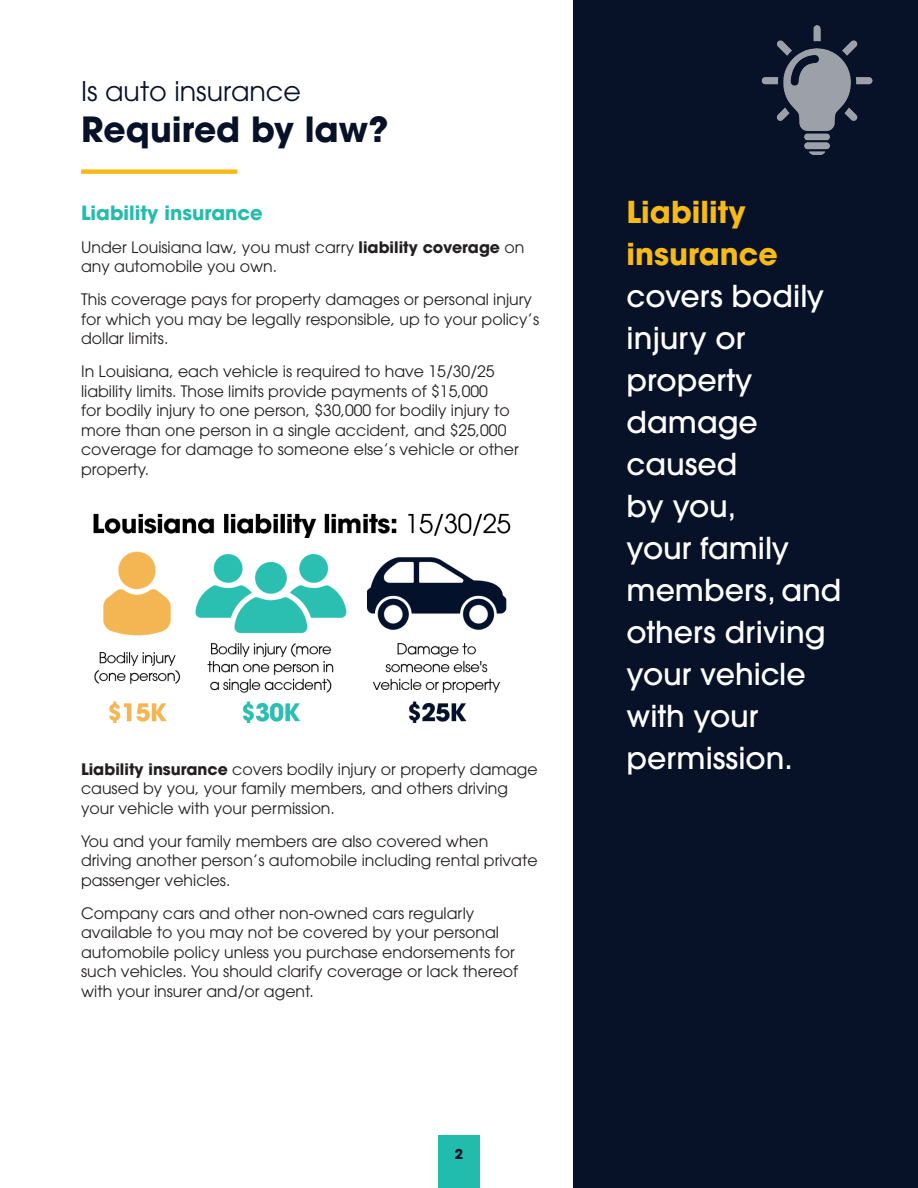
<style>
.page{position:relative;width:918px;height:1188px;background:#fff}
.page>*{position:absolute;margin:0;border:0;box-sizing:border-box;transform-origin:0 0}
.header_test{font:700 34.5px "ITC Avant Garde Pro";color:#071229}
.pullQuote{font:500 30px/42px "ITC Avant Garde Pro";color:#fff}
.header_test-2{font:27px "ITC Avant Garde Pro";color:#071229}
.subhead_boldMint{font:700 19.5px "ITC Avant Garde Pro";color:#22bcae}
.t1{font:15.75px/19.5px "ITC Avant Garde Pro";color:#231f20}
.t2{font:700 13.5px "ITC Avant Garde Pro";color:#071229}
.s1{font-weight:700}
.s2{font-weight:700;color:#f8bb15}
</style>
<div class="page">
<div style="left:574px;top:0;width:344px;height:1188px;background:#071229"></div>
<div style="left:438px;top:1135px;width:42px;height:53px;background:#22bcae"></div>
<div style="left:81px;top:169px;width:156px;height:5px;background:#f8bb15"></div>
<img style="left:93px;top:513px;width:418px;height:210px">
<img style="left:761px;top:25px;width:112px;height:129px">
<p class="header_test-2" style="left:81px;top:74px;width:221px">Is auto insurance</p>
<p class="header_test" style="left:81px;top:107px;width:309px">Required by law?</p>
<p class="subhead_boldMint" style="left:81px;top:200px;width:183px">Liability insurance</p>
<p class="t1" style="left:81px;top:237px;width:445px">Under Louisiana law, you must carry <span class="s1">liability coverage</span> on any automobile you own.</p>
<p class="t1" style="left:81px;top:290px;width:460px">This coverage pays for property damages or personal injury for which you may be legally responsible, up to your policy’s dollar limits.</p>
<p class="t1" style="left:81px;top:362px;width:439px">In Louisiana, each vehicle is required to have 15/30/25 liability limits. Those limits provide payments of $15,000<br>for bodily injury to one person, $30,000 for bodily injury to more than one person in a single accident, and $25,000 coverage for damage to someone else’s vehicle or other property.</p>
<p class="t1" style="left:81px;top:759px;width:458px"><span class="s1">Liability insurance</span> covers bodily injury or property damage caused by you, your family members, and others driving your vehicle with your permission.</p>
<p class="t1" style="left:81px;top:831px;width:458px">You and your family members are also covered when driving another person’s automobile including rental private passenger vehicles.</p>
<p class="t1" style="left:81px;top:903px;width:439px">Company cars and other non-owned cars regularly available to you may not be covered by your personal automobile policy unless you purchase endorsements for such vehicles. You should clarify coverage or lack thereof with your insurer and/or agent.</p>
<p class="t2" style="left:455px;top:1145px;width:10px">2</p>
<p class="pullQuote" style="left:627px;top:190px;width:216px"><span class="s2">Liability insurance </span>covers bodily injury or property damage caused<br>by you,<br>your family members, and others driving your vehicle with your permission.</p>
</div>
